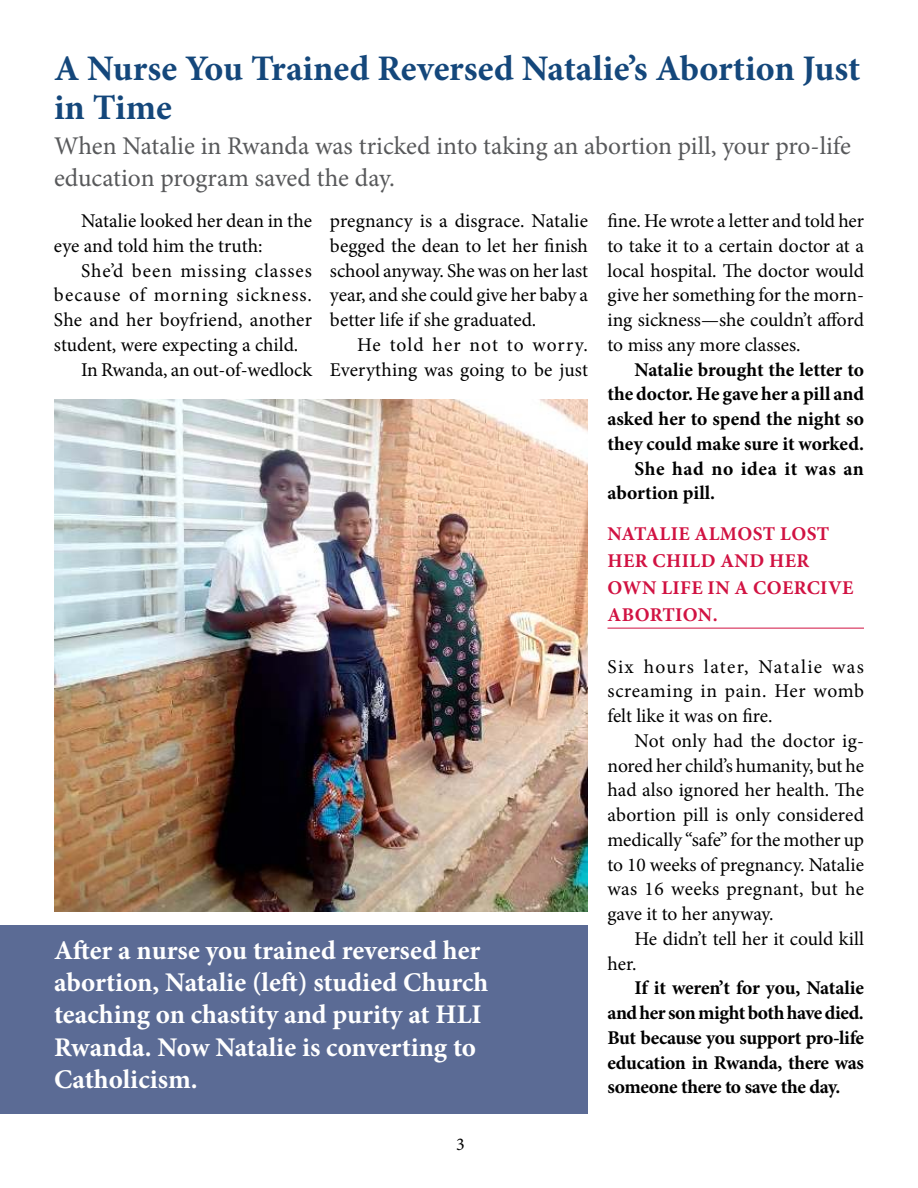
<style>
.page{position:relative;width:918px;height:1188px;background:#fff}
.page>*{position:absolute;margin:0;border:0;box-sizing:border-box;transform-origin:0 0}
.t1{font:700 36px/39px "Minion Pro";color:#14477b}
.t2{font:700 27px/32.4px "Minion Pro";color:#fff}
.t3{font:25.5px/31.5px "Minion Pro";color:#58595b}
.t4{font:19.5px/24.8px "Minion Pro";color:#000;text-align:justify}
.t5{font:700 19.5px/24.8px "Minion Pro";letter-spacing:-.005em;color:#000;text-align:justify}
.t6{font:700 19.5px/27px "Minion Pro";letter-spacing:.02em;color:#d11242}
.t7{font:19.5px "Minion Pro";letter-spacing:.05em;color:#000}
.t8{font:700 19.5px "Minion Pro";letter-spacing:.03em;color:#000}
.t9{font:18px "Minion Pro";color:#000}
</style>
<div class="page">
<div style="left:0;top:925px;width:588px;height:189px;background:#5b6b95"></div>
<img style="left:54px;top:399px;width:534px;height:513px">
<hr style="left:608px;top:628px;width:256px;height:1px;background:#d11242">
<h1 class="t1" style="left:54px;top:52px;width:808px">A Nurse You Trained Reversed Natalie’s Abortion Just in Time</h1>
<h3 class="t3" style="left:54px;top:133px;width:799px">When Natalie in Rwanda was tricked into taking an abortion pill, your pro-life education program saved the day.</h3>
<p class="t4" style="left:54px;top:210px;width:260px;text-indent:27px">Natalie looked her dean in the eye and told him the truth:</p>
<p class="t7" style="left:81px;top:263px;width:233px">She’d been missing classes</p>
<p class="t7" style="left:54px;top:288px;width:259px">because of morning sickness.</p>
<p class="t4" style="left:54px;top:309px;width:260px">She and her boyfriend, another</p>
<p class="t4" style="left:54px;top:334px;width:246px">student, were expecting a child.</p>
<p class="t4" style="left:81px;top:359px;width:233px">In Rwanda, an out-of-wedlock</p>
<p class="t4" style="left:330px;top:210px;width:260px">pregnancy is a disgrace. Natalie begged the dean to let her finish school anyway. She was on her last year, and she could give her baby a better life if she graduated.</p>
<p class="t4" style="left:330px;top:334px;width:260px;text-align:right">He told her not to worry.<br>Everything was going to be just</p>
<h2 class="t2" style="left:54px;top:936px;width:436px">After a nurse you trained reversed her abortion, Natalie (left) studied Church teaching on chastity and purity at HLI Rwanda. Now Natalie is converting to Catholicism.</h2>
<p class="t9" style="left:456px;top:1137px;width:10px">3</p>
<p class="t4" style="left:608px;top:210px;width:258px">fine. He wrote a letter and told her to take it to a certain doctor at a local hospital. The doctor would give her something for the morn&shy;ing sickness—she couldn’t afford to miss any more classes.</p>
<p class="t5" style="left:635px;top:359px;width:231px">Natalie brought the letter to</p>
<p class="t5" style="left:608px;top:384px;width:258px">the doctor. He gave her a pill and</p>
<p class="t5" style="left:608px;top:408px;width:258px">asked her to spend the night so</p>
<p class="t5" style="left:608px;top:433px;width:258px">they could make sure it worked.</p>
<p class="t8" style="left:635px;top:461px;width:231px">She had no idea it was an</p>
<p class="t5" style="left:608px;top:482px;width:109px">abortion pill.</p>
<p class="t6" style="left:608px;top:522px;width:248px">NATALIE ALMOST LOST<br>HER CHILD AND HER<br>OWN LIFE IN A COERCIVE<br>ABORTION.</p>
<p class="t4" style="left:608px;top:656px;width:258px">Six hours later, Natalie was screaming in pain. Her womb felt like it was on fire.</p>
<p class="t4" style="left:608px;top:730px;width:258px;text-indent:27px">Not only had the doctor ig&shy;nored her child’s humanity, but he had also ignored her health. The abortion pill is only considered medically “safe” for the mother up to 10 weeks of pregnancy. Natalie was 16 weeks pregnant, but he gave it to her anyway.</p>
<p class="t4" style="left:608px;top:928px;width:258px;text-indent:27px">He didn’t tell her it could kill her.</p>
<p class="t5" style="left:608px;top:977px;width:258px;text-indent:27px">If it weren’t for you, Natalie and her son might both have died.<br>But because you support pro-life education in Rwanda, there was someone there to save the day.</p>
</div>
